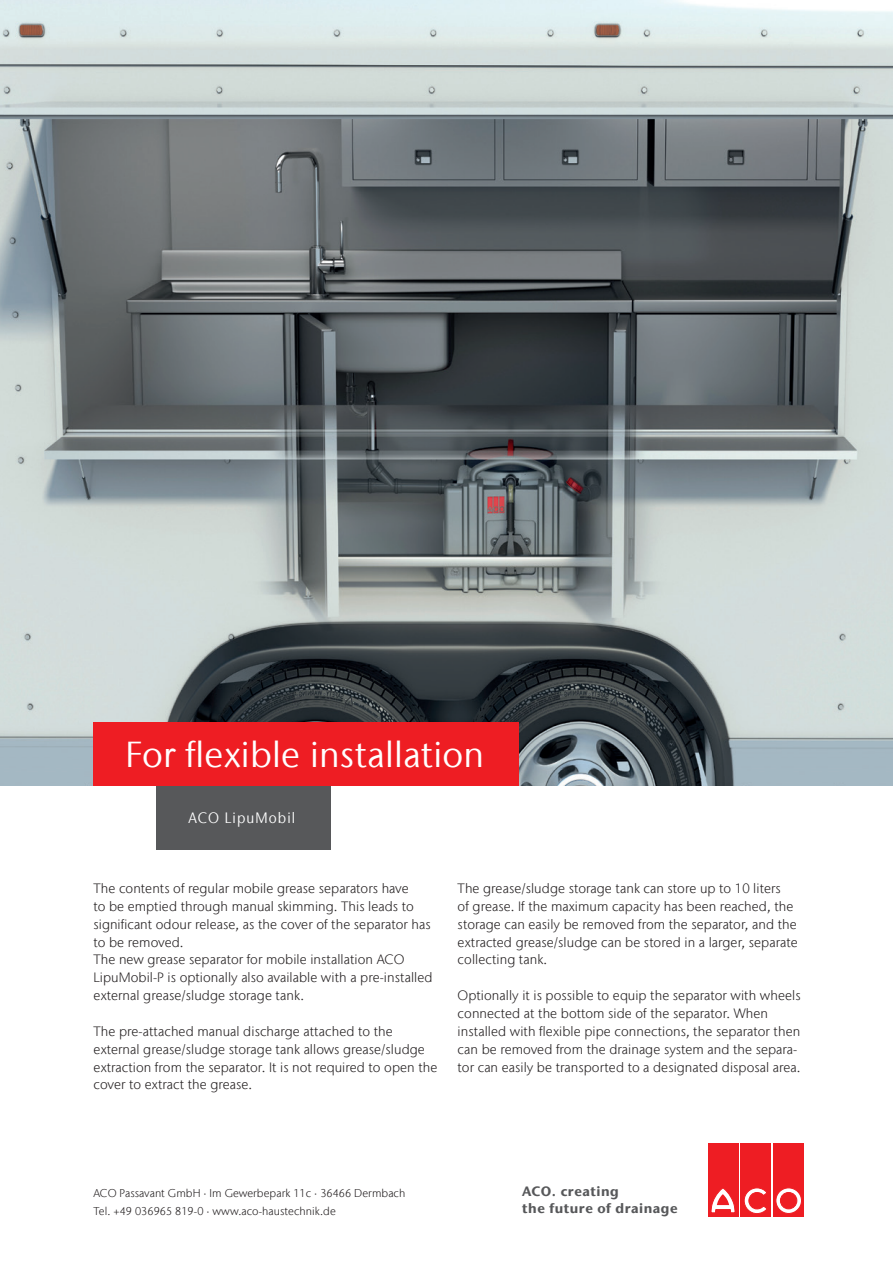
<style>
.page{position:relative;width:893px;height:1263px;background:#fff}
.page>*{position:absolute;margin:0;border:0;box-sizing:border-box;transform-origin:0 0}
.Title_Cluster_Red{font:36px "Stone Sans IIITC Com";letter-spacing:.01em;color:#fff}
.Titel_Cluster_Grey{font:15px "Stone Sans IIITC Com";letter-spacing:.08em;color:#fff;scale:.92 1}
.Body_copy{font:300 13.5px/17.9px "Stone Sans IIITC Com";letter-spacing:.005em;color:#231f20}
.Claim{font:700 13.5px/16.5px "Stone Sans IIITC Com";letter-spacing:.04em;color:#57585a}
.Foot_note{font:300 11.25px "Stone Sans IIITC Com";letter-spacing:.005em;color:#231f20}
</style>
<div class="page">
<img style="left:0;top:0;width:893px;height:786px">
<div style="left:94px;top:722px;width:425px;height:64px;background:#ee1d23"></div>
<div style="left:157px;top:786px;width:174px;height:64px;background:#57585a"></div>
<div style="left:708px;top:1143px;width:30px;height:73px;background:#ee1d23"></div>
<svg style="left:711px;top:1188px;width:24px;height:25px"></svg>
<div style="left:741px;top:1143px;width:30px;height:73px;background:#ee1d23"></div>
<svg style="left:744px;top:1188px;width:22px;height:26px"></svg>
<div style="left:774px;top:1143px;width:30px;height:73px;background:#ee1d23"></div>
<svg style="left:776px;top:1188px;width:25px;height:25px"></svg>
<div style="left:776px;top:1188px;width:26px;height:25px;border:1px solid #ee1d23;border-radius:50%"></div>
<div style="left:780px;top:1192px;width:17px;height:17px;background:#ee1d23;border-radius:50%"></div>
<div style="left:780px;top:1192px;width:17px;height:17px;border:1px solid #ee1d23;border-radius:50%"></div>
<p class="Title_Cluster_Red" style="left:125px;top:732px;width:360px">For flexible installation</p>
<p class="Titel_Cluster_Grey" style="left:189px;top:808px;width:118px">ACO LipuMobil</p>
<p class="Body_copy" style="left:93px;top:879px;width:339px">The contents of regular mobile grease separators have<br>to be emptied through manual skimming. This leads to significant odour release, as the cover of the separator has to be removed.</p>
<p class="Body_copy" style="left:93px;top:951px;width:341px">The new grease separator for mobile installation ACO<br>LipuMobil-P is optionally also available with a pre-installed external grease/sludge storage tank.</p>
<p class="Body_copy" style="left:93px;top:1022px;width:345px">The pre-attached manual discharge attached to the external grease/sludge storage tank allows grease/sludge extraction from the separator. It is not required to open the cover to extract the grease.</p>
<p class="Body_copy" style="left:458px;top:879px;width:341px">The grease/sludge storage tank can store up to 10 liters<br>of grease. If the maximum capacity has been reached, the storage can easily be removed from the separator, and the extracted grease/sludge can be stored in a larger, separate collecting tank.</p>
<p class="Body_copy" style="left:458px;top:986px;width:344px">Optionally it is possible to equip the separator with wheels connected at the bottom side of the separator. When installed with flexible pipe connections, the separator then can be removed from the drainage system and the separa&shy;tor can easily be transported to a designated disposal area.</p>
<p class="Foot_note" style="left:93px;top:1186px;width:313px">ACO Passavant GmbH · Im Gewerbepark 11c · 36466 Dermbach</p>
<p class="Foot_note" style="left:93px;top:1204px;width:244px">Tel. +49 036965 819-0 · www.aco-haustechnik.de</p>
<p class="Claim" style="left:522px;top:1183px;width:157px">ACO. creating<br>the future of drainage</p>
</div>
